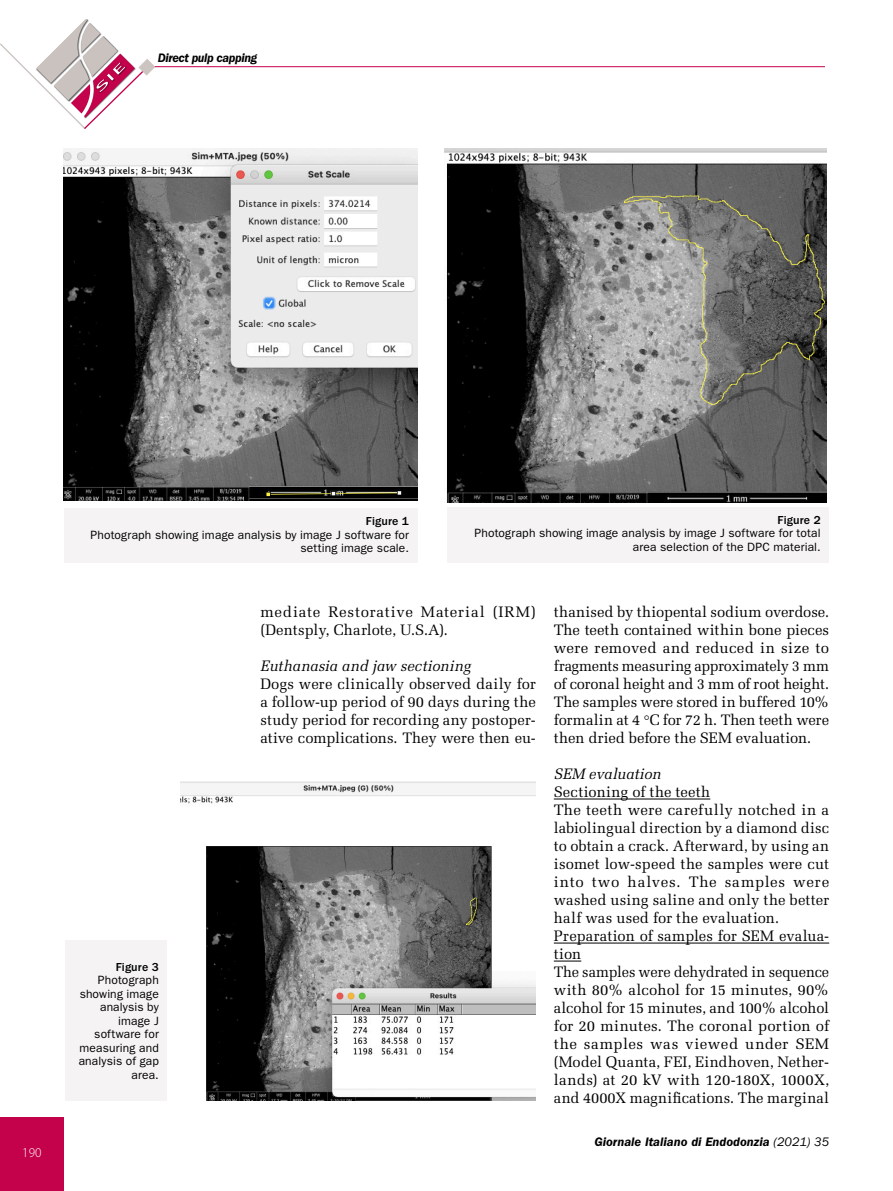
<style>
.page{position:relative;width:893px;height:1191px;background:#fff}
.page>*{position:absolute;margin:0;border:0;box-sizing:border-box;transform-origin:0 0}
._004_TES{font:15.15px/18px "Melior LT Std";letter-spacing:.005em;color:#000;text-align:justify}
._004_TES-2{font:15.15px/18px "Melior LT Std";letter-spacing:.005em;color:#000;text-align:justify;scale:.96 1}
._004_TES-3{font:15.15px/18px "Melior LT Std";letter-spacing:.04em;color:#000}
._004_TES-4{font:italic 15.15px "Melior LT Std";color:#000}
.t1{font:300 13.5px "Myriad Pro";color:#fff}
.t2{font:italic 600 12.75px "ITC Franklin Gothic Std";color:#000}
.t3{font:italic 600 12.75px "ITC Franklin Gothic Std";letter-spacing:-.03em;color:#000}
._010_DIDA{font:12px/13.5px "ITC Franklin Gothic Std";letter-spacing:.01em;color:#000;text-align:right}
._010_DIDA-2{font:500 12px "ITC Franklin Gothic Std";letter-spacing:.01em;color:#000}
.s1{font-weight:400}
</style>
<div class="page">
<div style="left:0;top:1118px;width:64px;height:73px;background:#c4014b"></div>
<hr style="left:147px;top:66px;width:678px;height:1px;background:#c4014b">
<svg style="left:0;top:19px;width:155px;height:110px"></svg>
<hr style="left:554px;top:798px;width:156px;height:1px;background:#000">
<hr style="left:554px;top:942px;width:275px;height:1px;background:#000">
<svg style="left:554px;top:960px;width:27px;height:1px"></svg>
<div style="left:64px;top:508px;width:353px;height:55px;background:#f5f3f3"></div>
<img style="left:64px;top:149px;width:353px;height:351px">
<img style="left:444px;top:148px;width:382px;height:354px">
<img style="left:180px;top:781px;width:356px;height:319px">
<div style="left:447px;top:507px;width:382px;height:56px;background:#f5f3f3"></div>
<div style="left:66px;top:940px;width:101px;height:160px;background:#f5f3f3"></div>
<p class="t3" style="left:158px;top:51px;width:101px">Direct pulp capping</p>
<p class="t1" style="left:22px;top:1144px;width:21px">190</p>
<p class="_010_DIDA-2" style="left:366px;top:514px;width:45px">Figure 1</p>
<p class="_010_DIDA" style="left:91px;top:528px;width:320px">Photograph showing image analysis by image J software for setting image scale.</p>
<p class="_010_DIDA-2" style="left:778px;top:513px;width:45px">Figure 2</p>
<p class="_010_DIDA" style="left:475px;top:527px;width:348px">Photograph showing image analysis by image J software for total area selection of the DPC material.</p>
<p class="_010_DIDA-2" style="left:116px;top:960px;width:45px">Figure 3</p>
<p class="_010_DIDA" style="left:79px;top:973px;width:82px">Photograph showing image analysis by image J software for measuring and analysis of gap area.</p>
<p class="_004_TES-3" style="left:260px;top:603px;width:277px">mediate Restorative Material (IRM) (Dentsply, Charlote, U.S.A).</p>
<p class="_004_TES-4" style="left:260px;top:657px;width:212px">Euthanasia and jaw sectioning</p>
<p class="_004_TES" style="left:260px;top:675px;width:277px">Dogs were clinically observed daily for a follow-up period of 90 days during the study period for recording any postoper&shy;ative complications. They were then eu-</p>
<p class="_004_TES" style="left:554px;top:603px;width:277px">thanised by thiopental sodium overdose.<br>The teeth contained within bone pieces were removed and reduced in size to fragments measuring approximately 3 mm of coronal height and 3 mm of root height.<br>The samples were stored in buffered 10% formalin at 4 °C for 72 h. Then teeth were then dried before the SEM evaluation.</p>
<p class="_004_TES-4" style="left:554px;top:765px;width:109px">SEM evaluation</p>
<p class="_004_TES" style="left:554px;top:783px;width:158px">Sectioning of the teeth</p>
<p class="_004_TES" style="left:554px;top:801px;width:277px">The teeth were carefully notched in a labiolingual direction by a diamond disc to obtain a crack. Afterward, by using an isomet low-speed the samples were cut into two halves. The samples were washed using saline and only the better half was used for the evaluation.</p>
<p class="_004_TES" style="left:554px;top:927px;width:277px">Preparation of samples for SEM evalua&shy;tion</p>
<p class="_004_TES-2" style="left:554px;top:963px;width:288px">The samples were dehydrated in sequence with 80% alcohol for 15 minutes, 90% alcohol for 15 minutes, and 100% alcohol for 20 minutes. The coronal portion of the samples was viewed under SEM (Model Quanta, FEI, Eindhoven, Nether&shy;lands) at 20 kV with 120-180X, 1000X, and 4000X magnifications. The marginal</p>
<p class="t2" style="left:594px;top:1134px;width:236px">Giornale Italiano di Endodonzia <span class="s1">(2021) 35</span></p>
</div>
